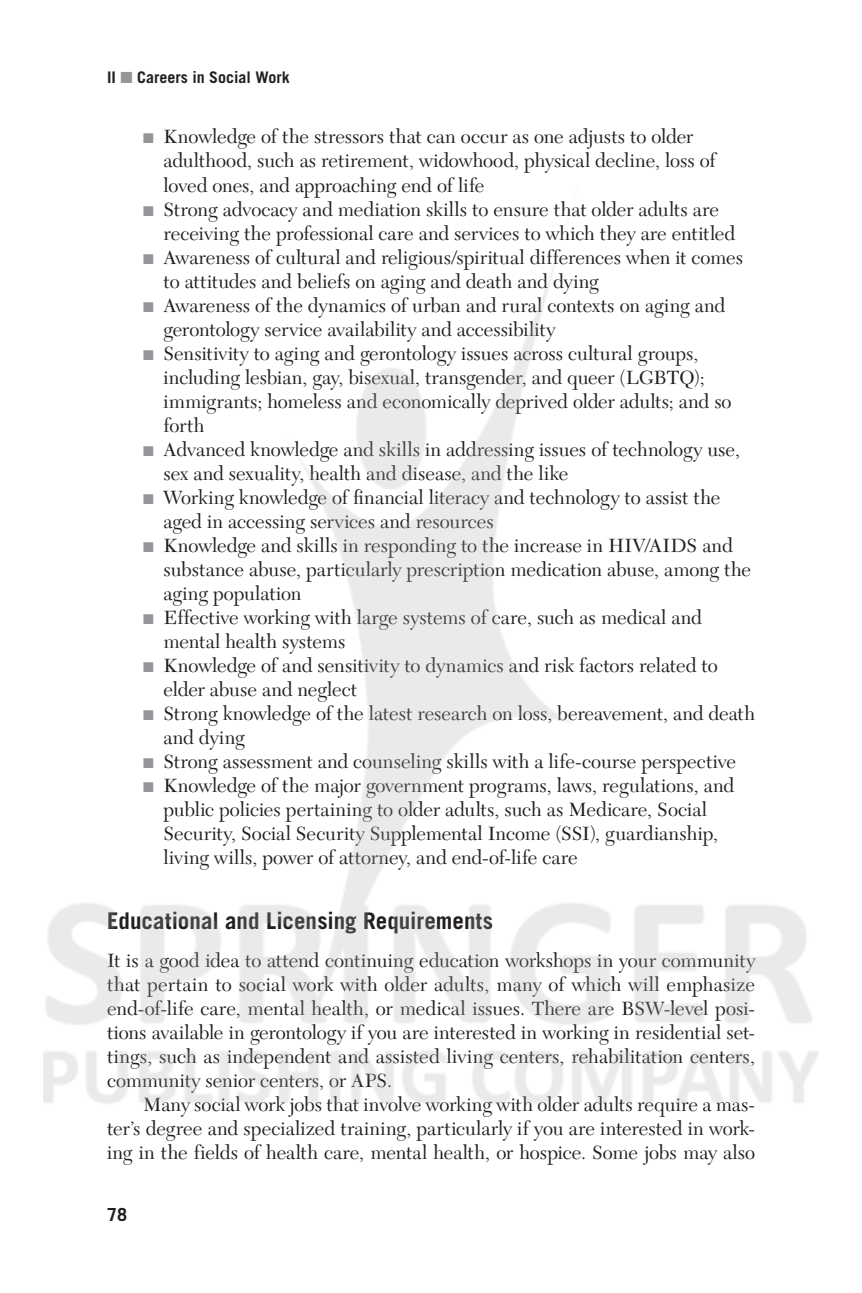
<style>
.page{position:relative;width:862px;height:1293px;background:#fff}
.page>*{position:absolute;margin:0;border:0;box-sizing:border-box;transform-origin:0 0}
.t1{font:700 23px "Trade Gothic LT Std";color:#231f20}
.t2{font:20px/24px "New Caledonia LT Std";color:#231f20}
.t3{font:700 18px "Trade Gothic LT Std";color:#231f20}
.t4{font:700 16px "Trade Gothic LT Std";color:#231f20}
.s1{color:#939598}
</style>
<div class="page">
<p class="t4" style="left:107px;top:67px;width:184px">II <span class="s1">■</span> Careers in Social Work</p>
<p class="t2" style="left:163px;top:125px;width:554px;text-indent:-20px"><span class="s1">■</span> Knowledge of the stressors that can occur as one adjusts to older adulthood, such as retirement, widowhood, physical decline, loss of loved ones, and approaching end of life</p>
<p class="t2" style="left:163px;top:197px;width:573px;text-indent:-20px"><span class="s1">■</span> Strong advocacy and mediation skills to ensure that older adults are receiving the professional care and services to which they are entitled</p>
<p class="t2" style="left:163px;top:245px;width:581px;text-indent:-20px"><span class="s1">■</span> Awareness of cultural and religious/spiritual differences when it comes to attitudes and beliefs on aging and death and dying</p>
<p class="t2" style="left:163px;top:293px;width:563px;text-indent:-20px"><span class="s1">■</span> Awareness of the dynamics of urban and rural contexts on aging and gerontology service availability and accessibility</p>
<p class="t2" style="left:163px;top:341px;width:569px;text-indent:-20px"><span class="s1">■</span> Sensitivity to aging and gerontology issues across cultural groups, including lesbian, gay, bisexual, transgender, and queer (LGBTQ); immigrants; homeless and economically deprived older adults; and so forth</p>
<p class="t2" style="left:163px;top:437px;width:578px;text-indent:-20px"><span class="s1">■</span> Advanced knowledge and skills in addressing issues of technology use, sex and sexuality, health and disease, and the like</p>
<p class="t2" style="left:163px;top:485px;width:558px;text-indent:-20px"><span class="s1">■</span> Working knowledge of financial literacy and technology to assist the aged in accessing services and resources</p>
<p class="t2" style="left:163px;top:533px;width:589px;text-indent:-20px"><span class="s1">■</span> Knowledge and skills in responding to the increase in HIV/AIDS and substance abuse, particularly prescription medication abuse, among the aging population</p>
<p class="t2" style="left:163px;top:605px;width:540px;text-indent:-20px"><span class="s1">■</span> Effective working with large systems of care, such as medical and mental health systems</p>
<p class="t2" style="left:163px;top:653px;width:556px;text-indent:-20px"><span class="s1">■</span> Knowledge of and sensitivity to dynamics and risk factors related to elder abuse and neglect</p>
<p class="t2" style="left:163px;top:701px;width:593px;text-indent:-20px"><span class="s1">■</span> Strong knowledge of the latest research on loss, bereavement, and death and dying</p>
<p class="t2" style="left:143px;top:749px;width:595px"><span class="s1">■</span> Strong assessment and counseling skills with a life-course perspective</p>
<p class="t2" style="left:163px;top:773px;width:572px;text-indent:-20px"><span class="s1">■</span> Knowledge of the major government programs, laws, regulations, and public policies pertaining to older adults, such as Medicare, Social Security, Social Security Supplemental Income (SSI), guardianship, living wills, power of attorney, and end-of-life care</p>
<p class="t1" style="left:107px;top:907px;width:388px">Educational and Licensing Requirements</p>
<p class="t2" style="left:107px;top:949px;width:650px;text-align:justify">It is a good idea to attend continuing education workshops in your community that pertain to social work with older adults, many of which will emphasize end-of-life care, mental health, or medical issues. There are BSW-level posi&shy;tions available in gerontology if you are interested in working in residential set&shy;tings, such as independent and assisted living centers, rehabilitation centers, community senior centers, or APS.</p>
<p class="t2" style="left:107px;top:1093px;width:650px;text-align:justify;text-indent:36px">Many social work jobs that involve working with older adults require a mas&shy;ter’s degree and specialized training, particularly if you are interested in work&shy;ing in the fields of health care, mental health, or hospice. Some jobs may also</p>
<p class="t3" style="left:107px;top:1203px;width:22px">78</p>
</div>
